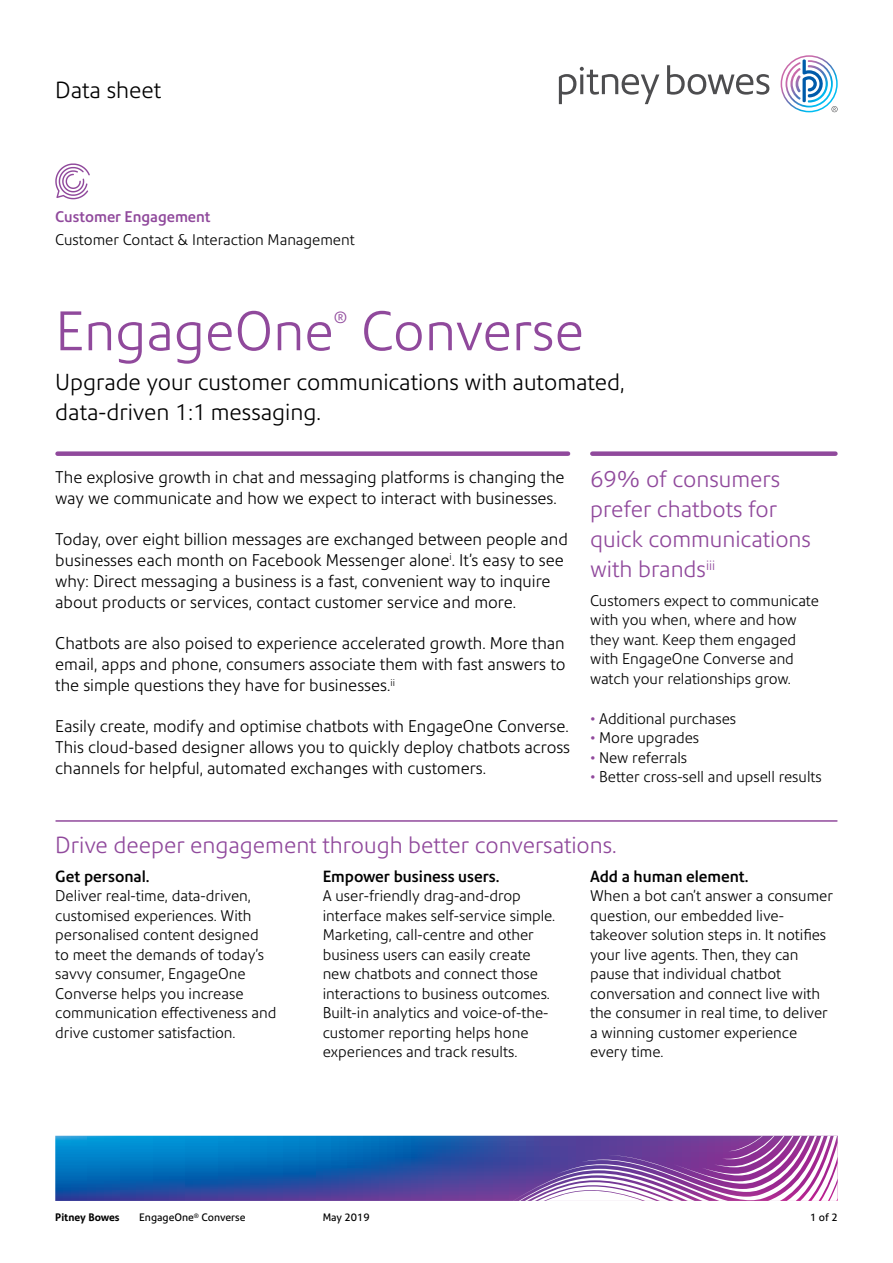
<style>
.page{position:relative;width:893px;height:1263px;background:#fff}
.page>*{position:absolute;margin:0;border:0;box-sizing:border-box;transform-origin:0 0}
.t1{font:300 54px "Precision Sans";color:#90499c}
.t2{font:300 22.5px/30px "Precision Sans";color:#90499c}
.t3{font:300 22.5px/30px "Precision Sans";color:#000}
.t4{font:300 16.5px/21px "Precision Sans";color:#000}
.t5{font:500 15.75px "Precision Sans";color:#000}
.t6{font:300 15.75px "Precision Sans";color:#90499c}
.t7{font:300 15px/19.5px "Precision Sans";color:#000}
.t8{font:500 15px "Precision Sans";color:#90499c}
.t9{font:10.5px "Precision Sans";color:#000}
.t10{font:700 10.5px "Precision Sans";color:#000}
.s1{color:#90499c}
</style>
<div class="page">
<svg style="left:55px;top:1136px;width:458px;height:65px;background:#1c5faf"></svg>
<svg style="left:513px;top:1136px;width:325px;height:65px"></svg>
<svg style="left:55px;top:163px;width:35px;height:36px"></svg>
<div style="left:58px;top:451px;width:510px;height:5px;background:#90499c"></div>
<div style="left:592px;top:451px;width:243px;height:5px;background:#90499c"></div>
<hr style="left:56px;top:820px;width:781px;height:2px;background:#90499c">
<svg style="left:559px;top:65px;width:210px;height:39px"></svg>
<svg style="left:781px;top:55px;width:57px;height:57px"></svg>
<h2 class="t3" style="left:55px;top:75px;width:107px">Data sheet</h2>
<p class="t8" style="left:55px;top:208px;width:157px">Customer Engagement</p>
<p class="t7" style="left:55px;top:229px;width:301px">Customer Contact &amp; Interaction Management</p>
<h1 class="t1" style="left:55px;top:299px;width:280px">EngageOne</h1>
<p class="t6" style="left:334px;top:308px;width:15px">®</p>
<h1 class="t1" style="left:361px;top:299px;width:225px">Converse</h1>
<h2 class="t3" style="left:55px;top:367px;width:571px">Upgrade your customer communications with automated, data-driven 1:1 messaging.</h2>
<p class="t4" style="left:55px;top:466px;width:511px">The explosive growth in chat and messaging platforms is changing the way we communicate and how we expect to interact with businesses.</p>
<p class="t4" style="left:55px;top:528px;width:514px">Today, over eight billion messages are exchanged between people and businesses each month on Facebook Messenger alone<sup>i</sup>. It’s easy to see why: Direct messaging a business is a fast, convenient way to inquire about products or services, contact customer service and more.</p>
<p class="t4" style="left:55px;top:633px;width:512px;text-align:justify">Chatbots are also poised to experience accelerated growth. More than email, apps and phone, consumers associate them with fast answers to the simple questions they have for businesses.<sup>ii</sup></p>
<p class="t4" style="left:55px;top:716px;width:516px;text-align:justify">Easily create, modify and optimise chatbots with EngageOne Converse.<br>This cloud-based designer allows you to quickly deploy chatbots across channels for helpful, automated exchanges with customers.</p>
<h2 class="t2" style="left:590px;top:464px;width:222px">69% of consumers prefer chatbots for quick communications with brands<sup>iii</sup></h2>
<p class="t7" style="left:590px;top:591px;width:231px">Customers expect to communicate with you when, where and how they want. Keep them engaged with EngageOne Converse and watch your relationships grow.</p>
<p class="t7" style="left:590px;top:709px;width:148px"><span class="s1">•</span> Additional purchases</p>
<p class="t7" style="left:590px;top:728px;width:111px"><span class="s1">•</span> More upgrades</p>
<p class="t7" style="left:590px;top:748px;width:99px"><span class="s1">•</span> New referrals</p>
<p class="t7" style="left:590px;top:767px;width:233px"><span class="s1">•</span> Better cross-sell and upsell results</p>
<h2 class="t2" style="left:55px;top:830px;width:563px">Drive deeper engagement through better conversations.</h2>
<p class="t5" style="left:55px;top:866px;width:96px">Get personal.</p>
<p class="t7" style="left:55px;top:886px;width:223px">Deliver real-time, data-driven, customised experiences. With personalised content designed<br>to meet the demands of today’s savvy consumer, EngageOne<br>Converse helps you increase communication effectiveness and drive customer satisfaction.</p>
<p class="t5" style="left:323px;top:866px;width:178px">Empower business users.</p>
<p class="t7" style="left:323px;top:886px;width:234px">A user-friendly drag-and-drop interface makes self-service simple.<br>Marketing, call-centre and other business users can easily create new chatbots and connect those interactions to business outcomes.<br>Built-in analytics and voice-of-the&shy;customer reporting helps hone experiences and track results.</p>
<p class="t5" style="left:590px;top:866px;width:160px">Add a human element.</p>
<p class="t7" style="left:590px;top:886px;width:244px">When a bot can’t answer a consumer question, our embedded live&shy;takeover solution steps in. It notifies your live agents. Then, they can pause that individual chatbot conversation and connect live with the consumer in real time, to deliver a winning customer experience every time.</p>
<p class="t10" style="left:55px;top:1211px;width:66px">Pitney Bowes</p>
<p class="t9" style="left:139px;top:1211px;width:108px">EngageOne<sup>®</sup> Converse</p>
<p class="t9" style="left:323px;top:1211px;width:48px">May 2019</p>
<p class="t9" style="left:810px;top:1211px;width:29px">1 of 2</p>
</div>
